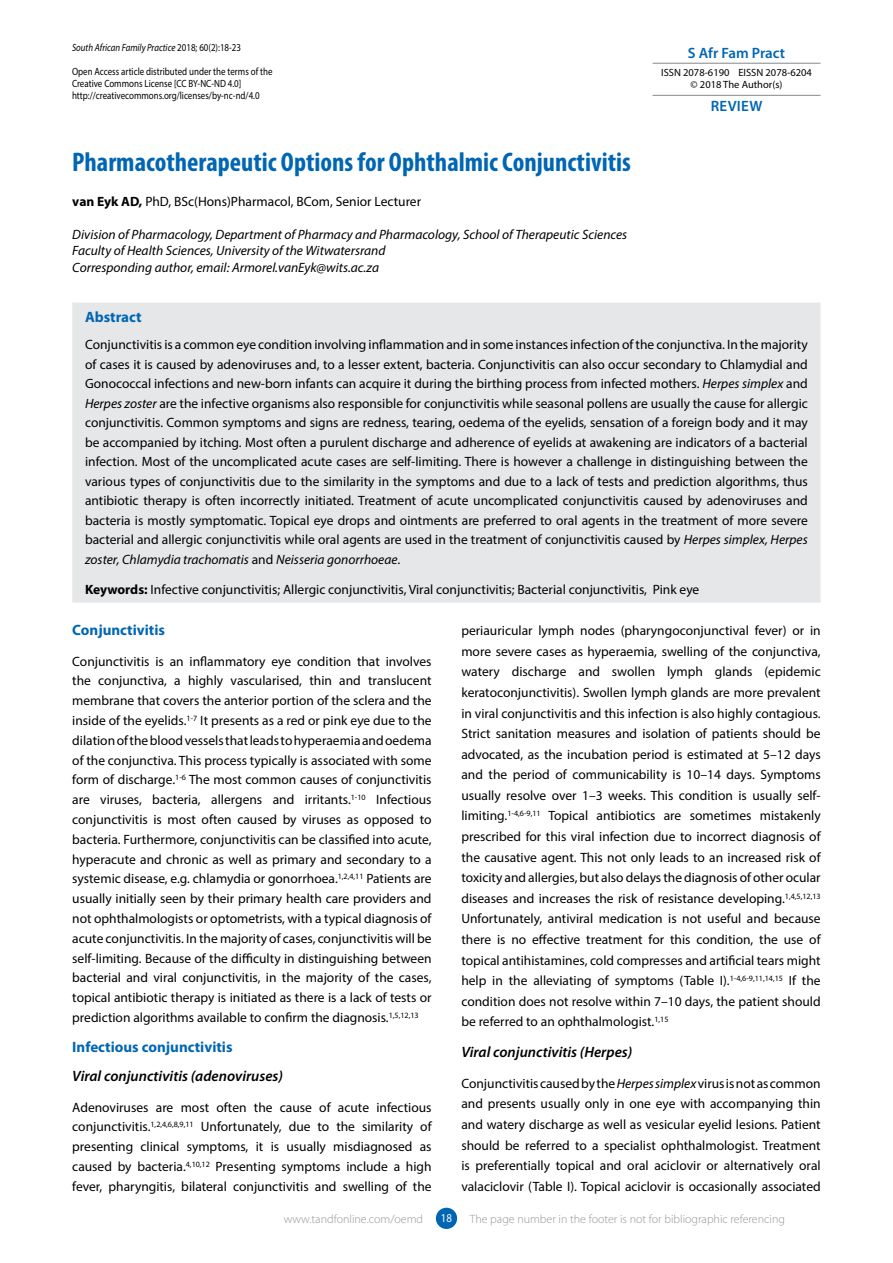
<style>
.page{position:relative;width:893px;height:1263px;background:#fff}
.page>*{position:absolute;margin:0;border:0;box-sizing:border-box;transform-origin:0 0}
.t1{font:700 condensed 27px "Myriad Pro";color:#0066b3}
.t2{font:italic 600 15px "Myriad Pro";color:#000}
.t3{font:700 15px "Myriad Pro";color:#0066b3}
.t4{font:600 15px "Myriad Pro";color:#0066b3}
.t5{font:13.5px/20.5px "Myriad Pro";color:#000;text-align:justify}
.t6{font:italic 13.5px/16.5px "Myriad Pro";color:#000}
.t7{font:300 12px "Myriad Pro";color:#939598}
.t8{font:12px "Myriad Pro";color:#fff;scale:.9 1}
.t9{font:10.5px/12px "Myriad Pro";color:#000;scale:.85 1}
.t10{font:10.5px/12px "Myriad Pro";color:#000;text-align:center}
.t11{font:italic 10.5px "Myriad Pro";color:#000;scale:.85 1}
.s1{font-style:normal}
.s2{font-weight:700}
.s3{font-style:italic}
</style>
<div class="page">
<div style="left:436px;top:1208px;width:21px;height:21px;background:#0066b3;border-radius:50%"></div>
<hr style="left:652px;top:63px;width:168px;height:1px;background:#939598">
<hr style="left:652px;top:95px;width:168px;height:1px;background:#939598">
<div style="left:72px;top:303px;width:748px;height:300px;background:#e6e7e8"></div>
<p class="t11" style="left:72px;top:41px;width:200px">South African Family Practice <span class="s1">2018; 60(2):18-23</span></p>
<p class="t9" style="left:72px;top:65px;width:237px">Open Access article distributed under the terms of the<br>Creative Commons License [CC BY-NC-ND 4.0] http://creativecommons.org/licenses/by-nc-nd/4.0</p>
<p class="t4" style="left:688px;top:44px;width:99px">S Afr Fam Pract</p>
<p class="t10" style="left:661px;top:67px;width:152px">ISSN 2078-6190 EISSN 2078-6204 © 2018 The Author(s)</p>
<p class="t4" style="left:711px;top:96px;width:53px">REVIEW</p>
<h1 class="t1" style="left:72px;top:145px;width:560px">Pharmacotherapeutic Options for Ophthalmic Conjunctivitis</h1>
<p class="t5" style="left:72px;top:191px;width:350px"><span class="s2">van Eyk AD,</span> PhD, BSc(Hons)Pharmacol, BCom, Senior Lecturer</p>
<p class="t6" style="left:72px;top:226px;width:556px">Division of Pharmacology, Department of Pharmacy and Pharmacology, School of Therapeutic Sciences<br>Faculty of Health Sciences, University of the Witwatersrand<br>Corresponding author, email: Armorel.vanEyk@wits.ac.za</p>
<p class="t3" style="left:85px;top:307px;width:58px">Abstract</p>
<p class="t5" style="left:85px;top:335px;width:724px;line-height:19.5px">Conjunctivitis is a common eye condition involving inflammation and in some instances infection of the conjunctiva. In the majority of cases it is caused by adenoviruses and, to a lesser extent, bacteria. Conjunctivitis can also occur secondary to Chlamydial and Gonococcal infections and new-born infants can acquire it during the birthing process from infected mothers. <span class="s3">Herpes simplex</span> and <span class="s3">Herpes zoster</span> are the infective organisms also responsible for conjunctivitis while seasonal pollens are usually the cause for allergic conjunctivitis. Common symptoms and signs are redness, tearing, oedema of the eyelids, sensation of a foreign body and it may be accompanied by itching. Most often a purulent discharge and adherence of eyelids at awakening are indicators of a bacterial infection. Most of the uncomplicated acute cases are self-limiting. There is however a challenge in distinguishing between the various types of conjunctivitis due to the similarity in the symptoms and due to a lack of tests and prediction algorithms, thus antibiotic therapy is often incorrectly initiated. Treatment of acute uncomplicated conjunctivitis caused by adenoviruses and bacteria is mostly symptomatic. Topical eye drops and ointments are preferred to oral agents in the treatment of more severe bacterial and allergic conjunctivitis while oral agents are used in the treatment of conjunctivitis caused by <span class="s3">Herpes simplex, Herpes zoster, Chlamydia trachomatis</span> and <span class="s3">Neisseria gonorrhoeae</span>.</p>
<p class="t5" style="left:85px;top:579px;width:616px"><span class="s2">Keywords:</span> Infective conjunctivitis; Allergic conjunctivitis, Viral conjunctivitis; Bacterial conjunctivitis, Pink eye</p>
<p class="t3" style="left:72px;top:620px;width:94px">Conjunctivitis</p>
<p class="t5" style="left:72px;top:651px;width:361px;line-height:19.8px">Conjunctivitis is an inflammatory eye condition that involves the conjunctiva, a highly vascularised, thin and translucent membrane that covers the anterior portion of the sclera and the inside of the eyelids.<sup>1-7</sup> It presents as a red or pink eye due to the dilation of the blood vessels that leads to hyperaemia and oedema of the conjunctiva. This process typically is associated with some form of discharge.<sup>1-6</sup> The most common causes of conjunctivitis are viruses, bacteria, allergens and irritants.<sup>1-10</sup> Infectious conjunctivitis is most often caused by viruses as opposed to bacteria. Furthermore, conjunctivitis can be classified into acute, hyperacute and chronic as well as primary and secondary to a systemic disease, e.g. chlamydia or gonorrhoea.<sup>1,2,4,11</sup> Patients are usually initially seen by their primary health care providers and not ophthalmologists or optometrists, with a typical diagnosis of acute conjunctivitis. In the majority of cases, conjunctivitis will be self-limiting. Because of the difficulty in distinguishing between bacterial and viral conjunctivitis, in the majority of the cases, topical antibiotic therapy is initiated as there is a lack of tests or prediction algorithms available to confirm the diagnosis.<sup>1,5,12,13</sup></p>
<p class="t3" style="left:72px;top:1037px;width:162px">Infectious conjunctivitis</p>
<p class="t2" style="left:72px;top:1066px;width:212px">Viral conjunctivitis (adenoviruses)</p>
<p class="t5" style="left:72px;top:1097px;width:361px;line-height:19.8px">Adenoviruses are most often the cause of acute infectious conjunctivitis.<sup>1,2,4,6,8,9,11</sup> Unfortunately, due to the similarity of presenting clinical symptoms, it is usually misdiagnosed as caused by bacteria.<sup>4,10,12</sup> Presenting symptoms include a high fever, pharyngitis, bilateral conjunctivitis and swelling of the</p>
<p class="t5" style="left:461px;top:620px;width:361px">periauricular lymph nodes (pharyngoconjunctival fever) or in more severe cases as hyperaemia, swelling of the conjunctiva, watery discharge and swollen lymph glands (epidemic keratoconjunctivitis). Swollen lymph glands are more prevalent in viral conjunctivitis and this infection is also highly contagious.<br>Strict sanitation measures and isolation of patients should be advocated, as the incubation period is estimated at 5–12 days and the period of communicability is 10–14 days. Symptoms usually resolve over 1–3 weeks. This condition is usually self&shy;limiting.<sup>1-4,6-9,11</sup> Topical antibiotics are sometimes mistakenly prescribed for this viral infection due to incorrect diagnosis of the causative agent. This not only leads to an increased risk of toxicity and allergies, but also delays the diagnosis of other ocular diseases and increases the risk of resistance developing.<sup>1,4,5,12,13<br></sup>Unfortunately, antiviral medication is not useful and because there is no effective treatment for this condition, the use of topical antihistamines, cold compresses and artificial tears might help in the alleviating of symptoms (Table I).<sup>1-4,6-9,11,14,15</sup> If the condition does not resolve within 7–10 days, the patient should be referred to an ophthalmologist.<sup>1,15</sup></p>
<p class="t2" style="left:461px;top:1042px;width:173px">Viral conjunctivitis (Herpes)</p>
<p class="t5" style="left:461px;top:1073px;width:361px">Conjunctivitis caused by the <span class="s3">Herpes simplex</span> virus is not as common and presents usually only in one eye with accompanying thin and watery discharge as well as vesicular eyelid lesions. Patient should be referred to a specialist ophthalmologist. Treatment is preferentially topical and oral aciclovir or alternatively oral valaciclovir (Table I). Topical aciclovir is occasionally associated</p>
<p class="t7" style="left:284px;top:1212px;width:141px">www.tandfonline.com/oemd</p>
<p class="t8" style="left:441px;top:1211px;width:14px">18</p>
<p class="t7" style="left:470px;top:1212px;width:317px">The page number in the footer is not for bibliographic referencing</p>
</div>
